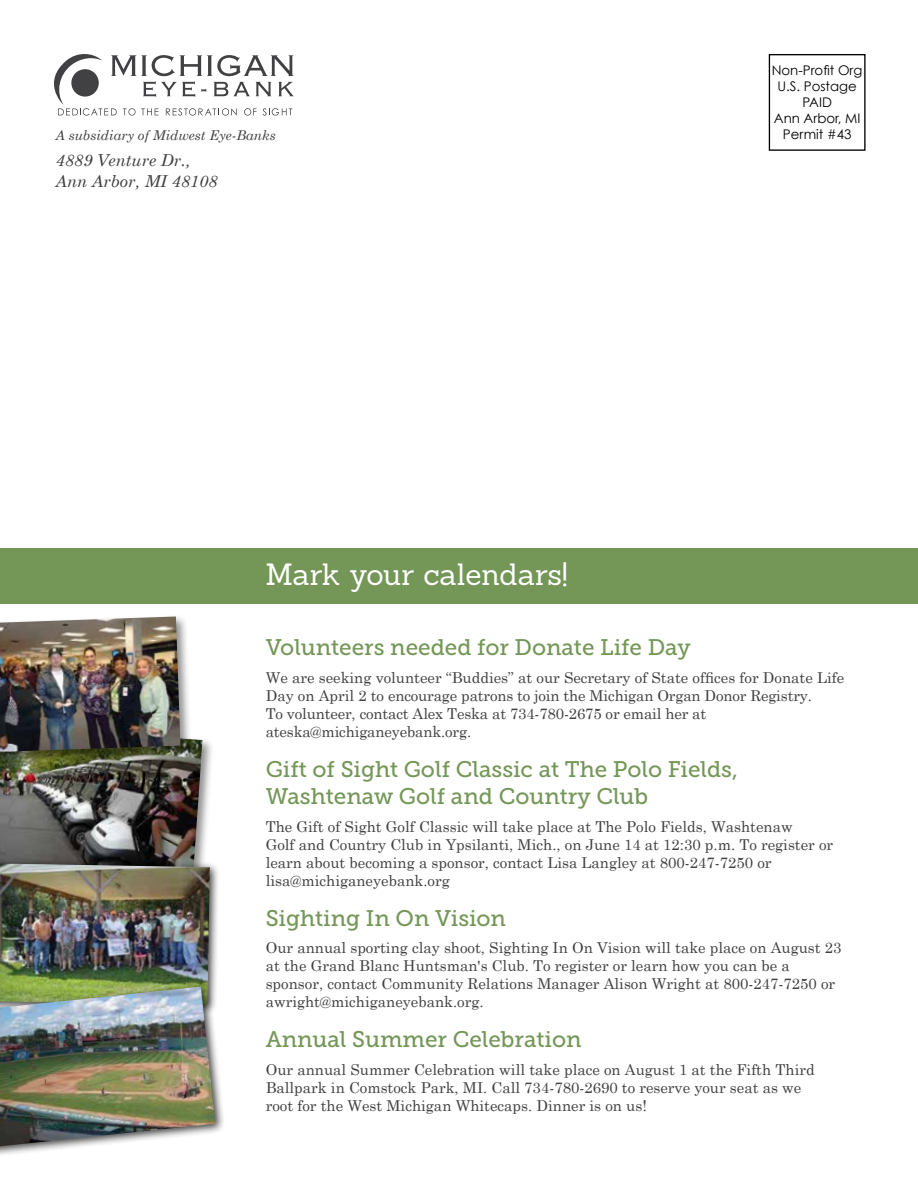
<style>
.page{position:relative;width:918px;height:1188px;background:#fff}
.page>*{position:absolute;margin:0;border:0;box-sizing:border-box;transform-origin:0 0}
.t1{font:30px "Sanchez";letter-spacing:-.005em;color:#fff}
.t2{font:22.5px/27px "Museo Slab 500";color:#749758}
.t3{font:italic 16.5px/21px "Century Schoolbook";color:#414042}
.t4{font:15px/18px "Century Schoolbook";color:#414042}
.t5{font:italic 13.5px "Century Schoolbook";color:#414042}
.t6{font:13.35px/15.9px "Century Gothic";color:#000;text-align:center}
</style>
<div class="page">
<div style="left:0;top:548px;width:918px;height:55px;background:#749758"></div>
<div style="left:769px;top:54px;width:97px;height:97px;border:1px solid #000"></div>
<div style="left:0;top:722px;width:215px;height:170px;background:#000;opacity:.44"></div>
<img style="left:0;top:726px;width:203px;height:131px">
<div style="left:0;top:857px;width:221px;height:159px;background:#000;opacity:.75"></div>
<img style="left:0;top:864px;width:210px;height:117px">
<div style="left:0;top:614px;width:193px;height:151px;background:#000;opacity:.44"></div>
<img style="left:0;top:617px;width:180px;height:135px">
<svg style="left:54px;top:54px;width:240px;height:62px"></svg>
<div style="left:0;top:981px;width:225px;height:177px;background:#000;opacity:.75"></div>
<img style="left:0;top:987px;width:215px;height:159px">
<p class="t5" style="left:56px;top:127px;width:222px">A subsidiary of Midwest Eye-Banks</p>
<p class="t3" style="left:56px;top:149px;width:163px">4889 Venture Dr.,<br>Ann Arbor, MI 48108</p>
<h1 class="t1" style="left:266px;top:555px;width:304px">Mark your calendars!</h1>
<p class="t6" style="left:772px;top:62px;width:92px">Non-Profit Org<br>U.S. Postage<br>PAID<br>Ann Arbor, MI<br>Permit #43</p>
<h2 class="t2" style="left:266px;top:634px;width:427px">Volunteers needed for Donate Life Day</h2>
<p class="t4" style="left:266px;top:668px;width:580px">We are seeking volunteer “Buddies” at our Secretary of State offices for Donate Life Day on April 2 to encourage patrons to join the Michigan Organ Donor Registry.<br>To volunteer, contact Alex Teska at 734-780-2675 or email her at ateska@michiganeyebank.org.</p>
<h2 class="t2" style="left:266px;top:756px;width:474px">Gift of Sight Golf Classic at The Polo Fields,<br>Washtenaw Golf and Country Club</h2>
<p class="t4" style="left:266px;top:817px;width:569px">The Gift of Sight Golf Classic will take place at The Polo Fields, Washtenaw<br>Golf and Country Club in Ypsilanti, Mich., on June 14 at 12:30 p.m. To register or learn about becoming a sponsor, contact Lisa Langley at 800-247-7250 or lisa@michiganeyebank.org</p>
<h2 class="t2" style="left:266px;top:904px;width:242px">Sighting In On Vision</h2>
<p class="t4" style="left:266px;top:939px;width:577px">Our annual sporting clay shoot, Sighting In On Vision will take place on August 23 at the Grand Blanc Huntsman's Club. To register or learn how you can be a sponsor, contact Community Relations Manager Alison Wright at 800-247-7250 or awright@michiganeyebank.org.</p>
<h2 class="t2" style="left:266px;top:1026px;width:317px">Annual Summer Celebration</h2>
<p class="t4" style="left:266px;top:1060px;width:550px">Our annual Summer Celebration will take place on August 1 at the Fifth Third<br>Ballpark in Comstock Park, MI. Call 734-780-2690 to reserve your seat as we root for the West Michigan Whitecaps. Dinner is on us!</p>
</div>
